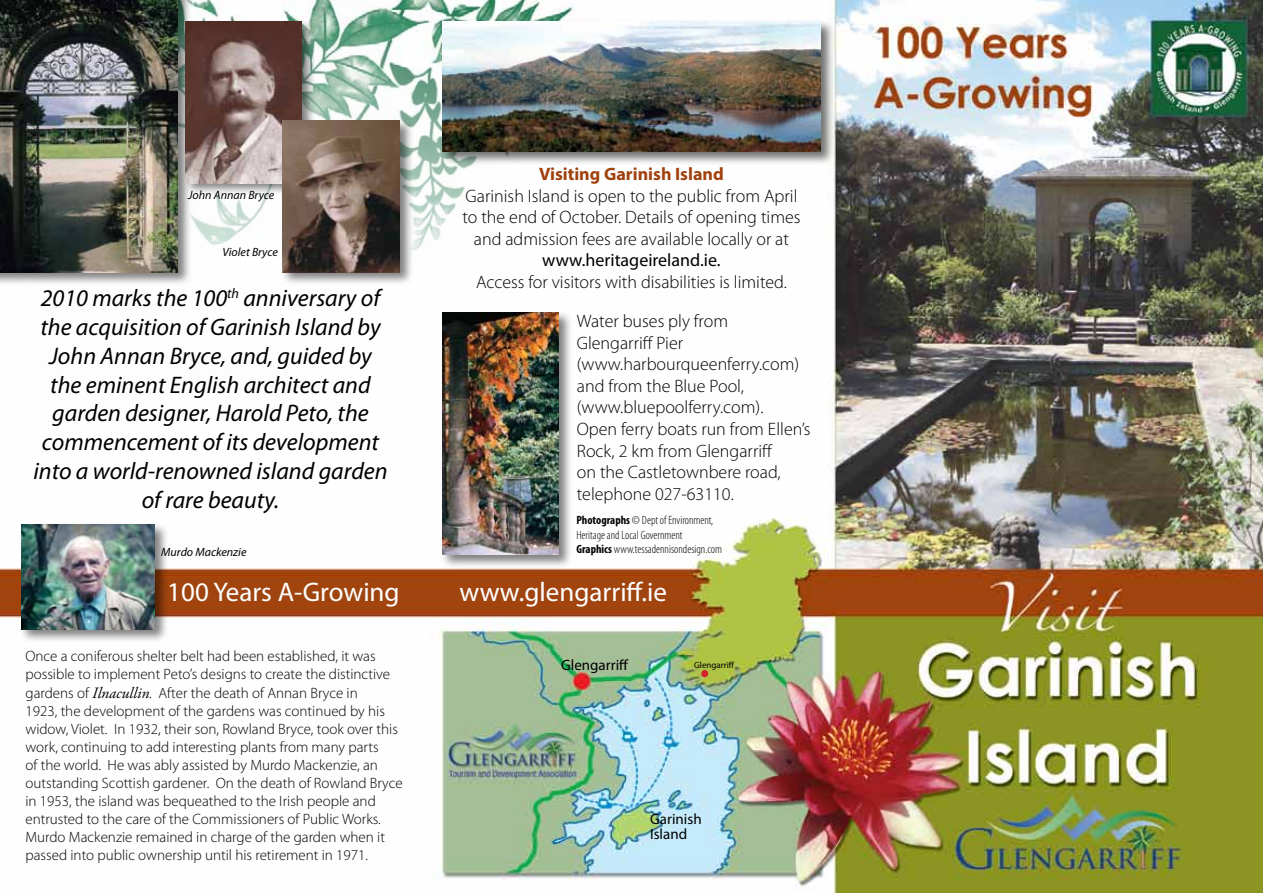
<style>
.page{position:relative;width:1263px;height:893px;background:#fff}
.page>*{position:absolute;margin:0;border:0;box-sizing:border-box;transform-origin:0 0}
.t1{font:27px "Myriad Pro";color:#fff}
.t2{font:italic 24px/28.8px "Myriad Pro";color:#000;text-align:center}
.t3{font:300 18px/21.6px "Myriad Pro";color:#000;text-align:center}
.t4{font:18px "Myriad Pro";color:#000}
.t5{font:700 18px "Myriad Pro";color:#a0410d}
.t6{font:300 15px/18.1px "Myriad Pro";color:#000}
.t7{font:15px/15px "Myriad Pro";color:#000}
.t8{font:300 condensed 12px/14.4px "Myriad Pro";color:#000}
.t9{font:italic 12px "Myriad Pro";color:#000}
.t10{font:9px "Myriad Pro";color:#000}
.s1{font-family:"Adobe Garamond Pro";font-weight:400;font-style:italic;font-size:15.75px}
.s2{font-weight:700}
</style>
<div class="page">
<img style="left:0;top:0;width:1263px;height:893px">
<img style="left:23px;top:0;width:575px;height:419px">
<div style="left:0;top:0;width:192px;height:286px;background:#000;opacity:.5"></div>
<img style="left:0;top:0;width:178px;height:272px">
<div style="left:19px;top:522px;width:150px;height:121px;background:#000;opacity:.5"></div>
<img style="left:21px;top:524px;width:134px;height:105px">
<div style="left:440px;top:310px;width:133px;height:258px;background:#000;opacity:.5"></div>
<img style="left:442px;top:312px;width:117px;height:242px">
<div style="left:183px;top:19px;width:133px;height:177px;background:#000;opacity:.5"></div>
<img style="left:185px;top:21px;width:117px;height:162px">
<div style="left:281px;top:119px;width:133px;height:167px;background:#000;opacity:.5"></div>
<img style="left:283px;top:121px;width:117px;height:151px">
<div style="left:440px;top:19px;width:395px;height:147px;background:#000;opacity:.55"></div>
<img style="left:442px;top:21px;width:379px;height:131px">
<div style="left:701px;top:670px;width:7px;height:7px;background:#d2232a;border-radius:50%"></div>
<p class="t9" style="left:188px;top:188px;width:88px">John Annan Bryce</p>
<p class="t9" style="left:222px;top:244px;width:57px">Violet Bryce</p>
<p class="t2" style="left:33px;top:283px;width:356px">2010 marks the 100<sup>th</sup> anniversary of the acquisition of Garinish Island by<br>John Annan Bryce, and, guided by the eminent English architect and garden designer, Harold Peto, the commencement of its development into a world-renowned island garden of rare beauty.</p>
<p class="t9" style="left:161px;top:545px;width:87px">Murdo Mackenzie</p>
<h1 class="t1" style="left:167px;top:575px;width:234px">100 Years A-Growing</h1>
<p class="t6" style="left:26px;top:647px;width:379px">Once a coniferous shelter belt had been established, it was possible to implement Peto’s designs to create the distinctive gardens of <span class="s1">Ilnacullin</span>. After the death of Annan Bryce in<br>1923, the development of the gardens was continued by his widow, Violet. In 1932, their son, Rowland Bryce, took over this work, continuing to add interesting plants from many parts<br>of the world. He was ably assisted by Murdo Mackenzie, an outstanding Scottish gardener. On the death of Rowland Bryce in 1953, the island was bequeathed to the Irish people and entrusted to the care of the Commissioners of Public Works.<br>Murdo Mackenzie remained in charge of the garden when it passed into public ownership until his retirement in 1971.</p>
<p class="t5" style="left:539px;top:162px;width:186px">Visiting Garinish Island</p>
<p class="t3" style="left:462px;top:185px;width:340px">Garinish Island is open to the public from April to the end of October. Details of opening times and admission fees are available locally or at</p>
<p class="t4" style="left:542px;top:249px;width:180px">www.heritageireland.ie.</p>
<p class="t3" style="left:476px;top:271px;width:312px">Access for visitors with disabilities is limited.</p>
<p class="t3" style="left:577px;top:311px;width:235px;text-align:left">Water buses ply from<br>Glengarriff Pier (www.harbourqueenferry.com) and from the Blue Pool, (www.bluepoolferry.com).<br>Open ferry boats run from Ellen’s<br>Rock, 2 km from Glengarriff<br>on the Castletownbere road, telephone 027-63110.</p>
<p class="t8" style="left:576px;top:513px;width:147px"><span class="s2">Photographs</span> © Dept of Environment,<br>Heritage and Local Government<br><span class="s2">Graphics</span> www.tessadennisondesign.com</p>
<h1 class="t1" style="left:459px;top:575px;width:209px">www.glengarriff.ie</h1>
<p class="t7" style="left:561px;top:657px;width:69px">Glengarriff</p>
<p class="t10" style="left:694px;top:660px;width:42px">Glengarriff</p>
<p class="t7" style="left:650px;top:811px;width:53px">Garinish<br>Island</p>
</div>
